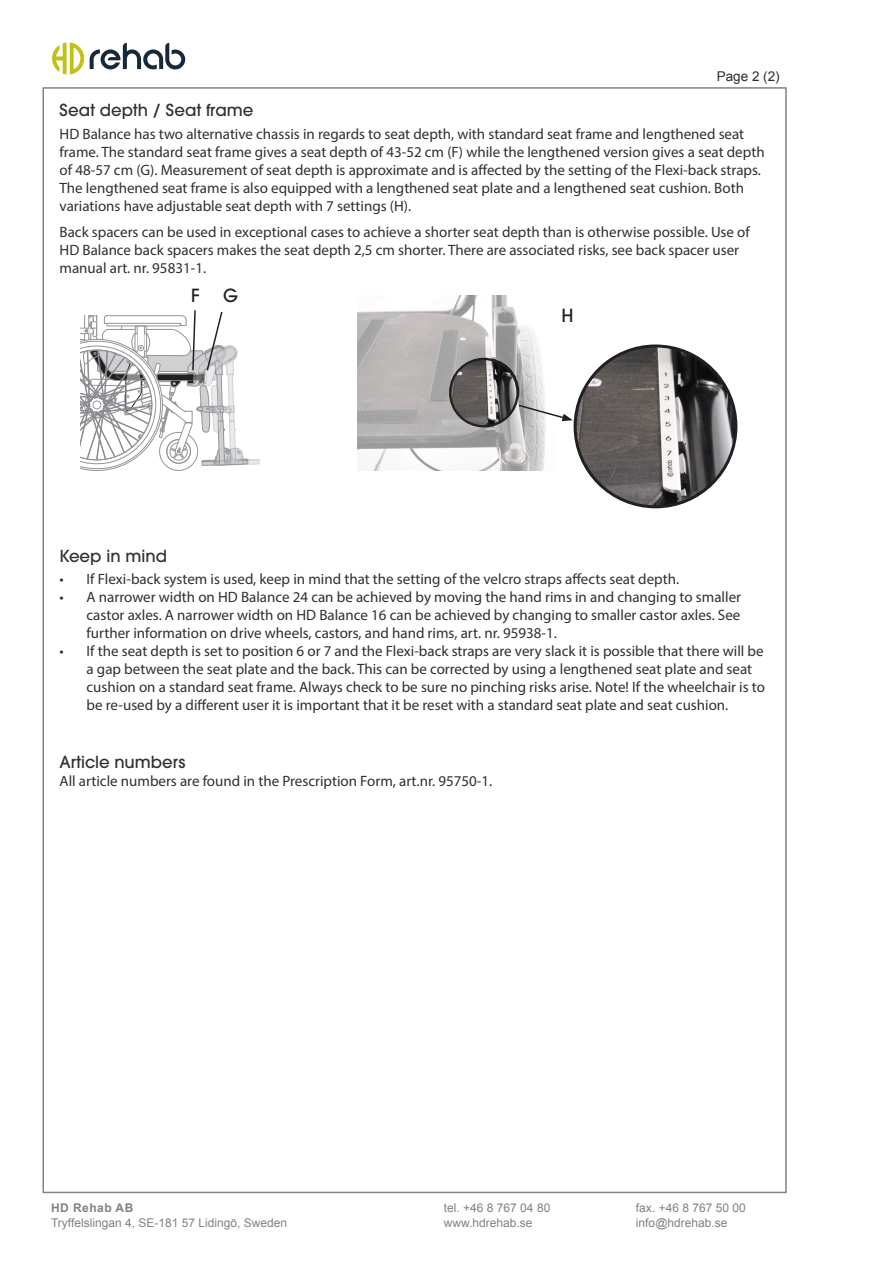
<style>
.page{position:relative;width:893px;height:1263px;background:#fff}
.page>*{position:absolute;margin:0;border:0;box-sizing:border-box;transform-origin:0 0}
.t1{font:500 18px "ITC Avant Garde Pro";color:#231f20}
.Rubrik{font:500 16.5px "ITC Avant Garde Pro";color:#312f30}
.t2{font:15px/18px "Myriad Pro";color:#312f30}
.t3{font:13.5px "Arial";color:#312f30}
.t4{font:12px "Arial";color:#808285}
.t5{font:700 12px "Arial";letter-spacing:.04em;color:#808285}
</style>
<div class="page">
<svg style="left:52px;top:43px;width:133px;height:31px"></svg>
<svg style="left:81px;top:310px;width:178px;height:161px"></svg>
<img style="left:357px;top:295px;width:189px;height:176px">
<img style="left:575px;top:346px;width:161px;height:161px;border-radius:80px">
<div style="left:574px;top:344px;width:163px;height:164px;border:3px solid #231f20;border-radius:50%"></div>
<img style="left:451px;top:358px;width:68px;height:68px;border-radius:34px">
<div style="left:449px;top:358px;width:70px;height:69px;border:2px solid #231f20;border-radius:50%"></div>
<svg style="left:517px;top:404px;width:56px;height:17px"></svg>
<p class="t3" style="left:717px;top:67px;width:65px">Page 2 (2)</p>
<p class="Rubrik" style="left:60px;top:100px;width:195px">Seat depth / Seat frame</p>
<p class="t2" style="left:60px;top:124px;width:707px">HD Balance has two alternative chassis in regards to seat depth, with standard seat frame and lengthened seat frame. The standard seat frame gives a seat depth of 43-52 cm (F) while the lengthened version gives a seat depth of 48-57 cm (G). Measurement of seat depth is approximate and is affected by the setting of the Flexi-back straps.<br>The lengthened seat frame is also equipped with a lengthened seat plate and a lengthened seat cushion. Both variations have adjustable seat depth with 7 settings (H).</p>
<p class="t2" style="left:60px;top:223px;width:692px">Back spacers can be used in exceptional cases to achieve a shorter seat depth than is otherwise possible. Use of<br>HD Balance back spacers makes the seat depth 2,5 cm shorter. There are associated risks, see back spacer user manual art. nr. 95831-1.</p>
<p class="t1" style="left:191px;top:284px;width:10px">F</p>
<p class="t1" style="left:223px;top:284px;width:16px">G</p>
<p class="t1" style="left:562px;top:304px;width:14px">H</p>
<p class="Rubrik" style="left:60px;top:545px;width:109px">Keep in mind</p>
<p class="t2" style="left:60px;top:570px;width:621px">• If Flexi-back system is used, keep in mind that the setting of the velcro straps affects seat depth.</p>
<p class="t2" style="left:87px;top:588px;width:656px;text-align:justify;text-indent:-27px">• A narrower width on HD Balance 24 can be achieved by moving the hand rims in and changing to smaller castor axles. A narrower width on HD Balance 16 can be achieved by changing to smaller castor axles. See further information on drive wheels, castors, and hand rims, art. nr. 95938-1.</p>
<p class="t2" style="left:87px;top:642px;width:680px;text-indent:-27px">• If the seat depth is set to position 6 or 7 and the Flexi-back straps are very slack it is possible that there will be a gap between the seat plate and the back. This can be corrected by using a lengthened seat plate and seat cushion on a standard seat frame. Always check to be sure no pinching risks arise. Note! If the wheelchair is to be re-used by a different user it is important that it be reset with a standard seat plate and seat cushion.</p>
<p class="Rubrik" style="left:60px;top:751px;width:127px">Article numbers</p>
<p class="t2" style="left:60px;top:772px;width:434px">All article numbers are found in the Prescription Form, art.nr. 95750-1.</p>
<p class="t5" style="left:51px;top:1200px;width:84px">HD Rehab AB</p>
<p class="t4" style="left:51px;top:1215px;width:238px">Tryffelslingan 4, SE-181 57 Lidingö, Sweden</p>
<p class="t4" style="left:444px;top:1200px;width:108px">tel. +46 8 767 04 80</p>
<p class="t4" style="left:636px;top:1200px;width:111px">fax. +46 8 767 50 00</p>
<p class="t4" style="left:444px;top:1215px;width:90px">www.hdrehab.se</p>
<p class="t4" style="left:636px;top:1215px;width:93px">info@hdrehab.se</p>
</div>
